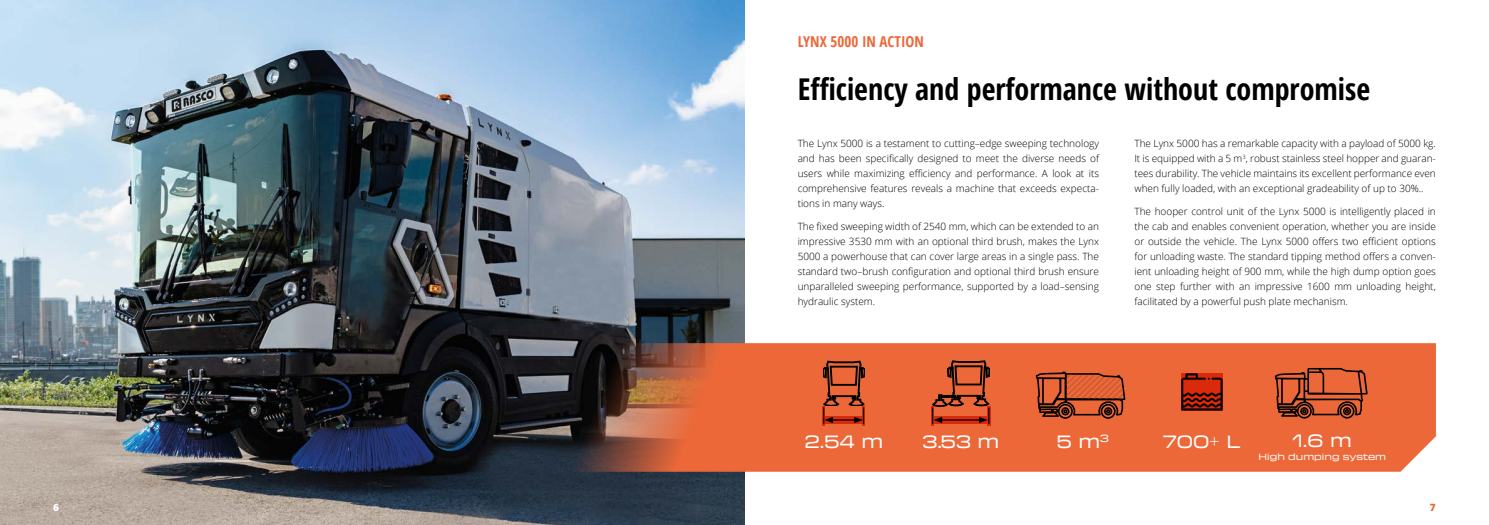
<style>
.page{position:relative;width:1489px;height:525px;background:#fff}
.page>*{position:absolute;margin:0;border:0;box-sizing:border-box;transform-origin:0 0}
.Naslov{font:700 condensed 30px "Open Sans";color:#000}
.t1{font:expanded 17.5px "Transducer Test";color:#fff}
.Naslov-2{font:700 condensed 15px "Open Sans";color:#ec6839}
.Tekst{font:300 10px/15px "Open Sans";color:#000;text-align:justify}
.t2{font:800 10px "Open Sans";color:#fff}
.t3{font:800 10px "Open Sans";color:#ec6839}
.t4{font:expanded 8.75px "Transducer Test";color:#fff}
.s1{font-family:"Open Sans";font-weight:300;font-stretch:normal;font-size:18.75px}
</style>
<div class="page">
<img style="left:0;top:0;width:744px;height:524px">
<svg style="left:572px;top:343px;width:863px;height:128px;background:#d86339"></svg>
<svg style="left:1181px;top:373px;width:41px;height:37px;background:#8d1b07"></svg>
<svg style="left:1274px;top:368px;width:93px;height:50px;background:#a84a28"></svg>
<svg style="left:823px;top:360px;width:41px;height:63px;background:#a74525"></svg>
<svg style="left:931px;top:360px;width:58px;height:63px;background:#b14927"></svg>
<svg style="left:1035px;top:371px;width:90px;height:47px;background:#a94a28"></svg>
<p class="Naslov-2" style="left:797px;top:31px;width:128px">LYNX 5000 IN ACTION</p>
<p class="Naslov" style="left:797px;top:68px;width:574px">Efficiency and performance without compromise</p>
<p class="Tekst" style="left:797px;top:136px;width:303px">The Lynx 5000 is a testament to cutting–edge sweeping technology and has been specifically designed to meet the diverse needs of users while maximizing efficiency and performance. A look at its comprehensive features reveals a machine that exceeds expecta&shy;tions in many ways.</p>
<p class="Tekst" style="left:797px;top:219px;width:303px">The fixed sweeping width of 2540 mm, which can be extended to an impressive 3530 mm with an optional third brush, makes the Lynx 5000 a powerhouse that can cover large areas in a single pass. The standard two–brush configuration and optional third brush ensure unparalleled sweeping performance, supported by a load–sensing hydraulic system.</p>
<p class="Tekst" style="left:1134px;top:136px;width:303px">The Lynx 5000 has a remarkable capacity with a payload of 5000 kg.<br>It is equipped with a 5 m<sup>3</sup>, robust stainless steel hopper and guaran&shy;tees durability. The vehicle maintains its excellent performance even when fully loaded, with an exceptional gradeability of up to 30%..</p>
<p class="Tekst" style="left:1134px;top:204px;width:303px">The hooper control unit of the Lynx 5000 is intelligently placed in the cab and enables convenient operation, whether you are inside or outside the vehicle. The Lynx 5000 offers two efficient options for unloading waste. The standard tipping method offers a conven&shy;ient unloading height of 900 mm, while the high dump option goes one step further with an impressive 1600 mm unloading height, facilitated by a powerful push plate mechanism.</p>
<p class="t1" style="left:804px;top:434px;width:80px">2.54 m</p>
<p class="t1" style="left:922px;top:434px;width:78px">3.53 m</p>
<p class="t1" style="left:1056px;top:434px;width:54px">5 m<sup>3</sup></p>
<p class="t1" style="left:1162px;top:434px;width:79px">700<span class="s1">+</span> L</p>
<p class="t1" style="left:1292px;top:433px;width:61px">1.6 m</p>
<p class="t4" style="left:1258px;top:453px;width:129px">High dumping system</p>
<p class="t2" style="left:53px;top:499px;width:7px">6</p>
<p class="t3" style="left:1429px;top:499px;width:7px">7</p>
</div>
